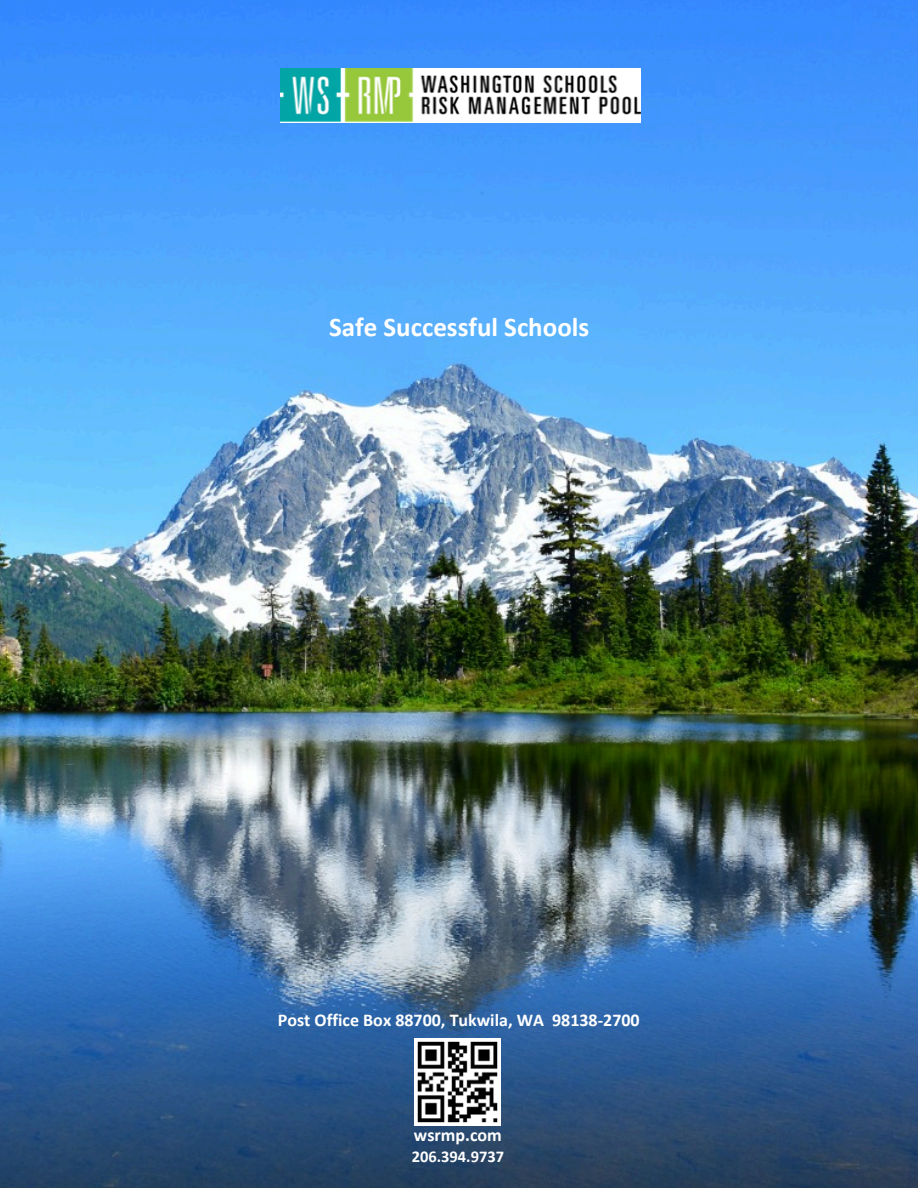
<style>
.page{position:relative;width:918px;height:1188px;background:#fff}
.page>*{position:absolute;margin:0;border:0;box-sizing:border-box;transform-origin:0 0}
.t1{font:700 27px "Calibri";color:#fff}
.t2{font:700 18px "Calibri";color:#fff}
.t3{font:700 16.5px "Calibri";color:#fff}
</style>
<div class="page">
<img style="left:0;top:0;width:918px;height:1188px">
<img style="left:414px;top:1039px;width:87px;height:87px">
<img style="left:280px;top:68px;width:360px;height:54px">
<h1 class="t1" style="left:329px;top:308px;width:262px">Safe Successful Schools</h1>
<p class="t2" style="left:278px;top:1007px;width:363px">Post Office Box 88700, Tukwila, WA 98138-2700</p>
<p class="t2" style="left:414px;top:1123px;width:89px">wsrmp.com</p>
<p class="t3" style="left:412px;top:1145px;width:94px">206.394.9737</p>
</div>
